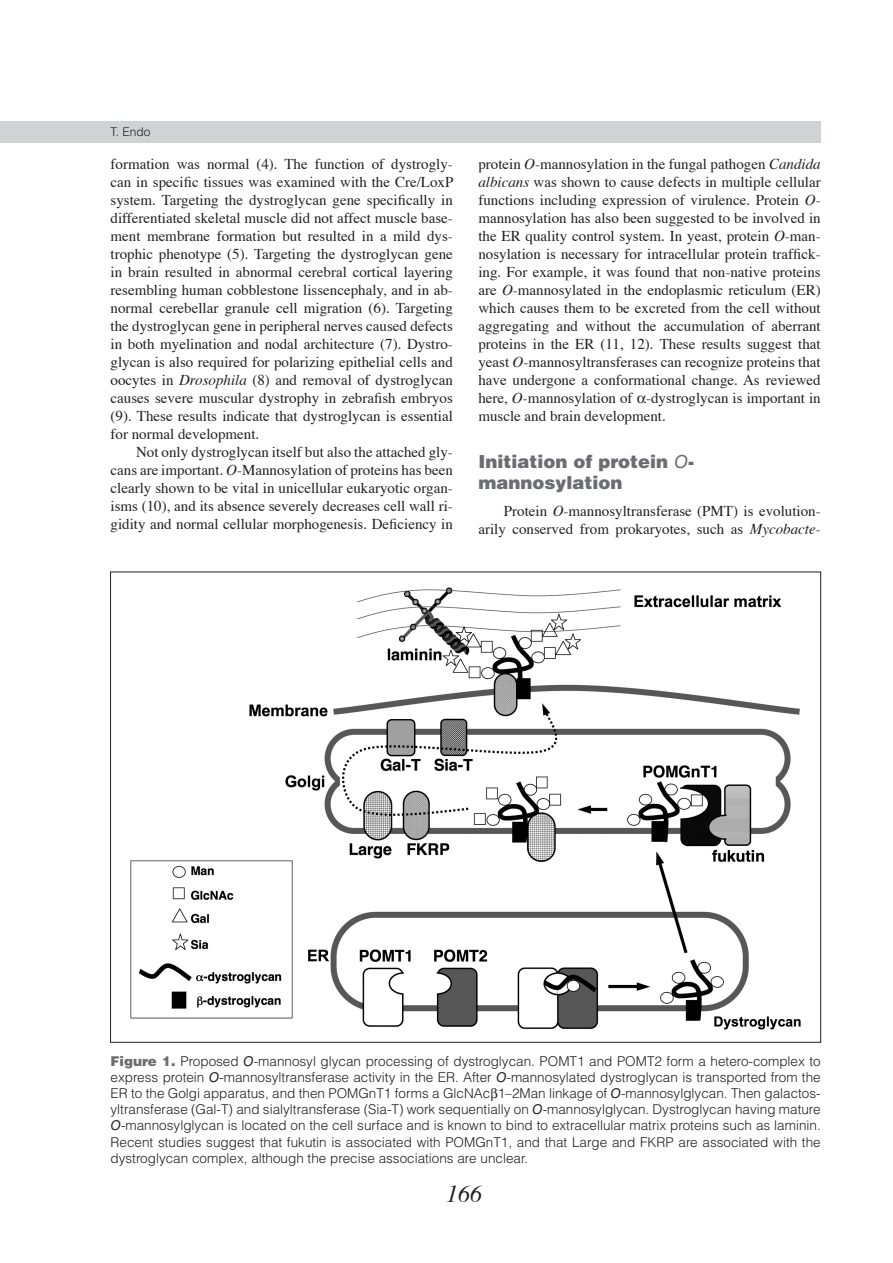
<style>
.page{position:relative;width:893px;height:1263px;background:#fff}
.page>*{position:absolute;margin:0;border:0;box-sizing:border-box;transform-origin:0 0}
.t1{font:italic 24px "Times";color:#231f20}
.Paragrafo{font:900 18px/21.6px "Helvetica LT Std";color:#6c6d70}
.Testo{font:15px/18px "Times";color:#231f20;text-align:justify}
.didascalia{font:300 13.5px/16.2px "Helvetica LT Std";color:#231f20;text-align:justify}
.testatina_sinistra{font:300 12px "Helvetica LT Std";color:#231f20}
.s1{font-style:italic}
.s2{font-weight:400;font-style:italic}
.s3{font-weight:900;color:#6c6d70}
</style>
<div class="page">
<div style="left:0;top:121px;width:821px;height:21px;background:#d1d2d4"></div>
<img style="left:130px;top:587px;width:671px;height:443px">
<p class="testatina_sinistra" style="left:111px;top:124px;width:42px">T. Endo</p>
<p class="Testo" style="left:111px;top:155px;width:344px">formation was normal (4). The function of dystrogly&shy;can in specific tissues was examined with the Cre/LoxP system. Targeting the dystroglycan gene specifically in differentiated skeletal muscle did not affect muscle base&shy;ment membrane formation but resulted in a mild dys&shy;trophic phenotype (5). Targeting the dystroglycan gene in brain resulted in abnormal cerebral cortical layering resembling human cobblestone lissencephaly, and in ab&shy;normal cerebellar granule cell migration (6). Targeting the dystroglycan gene in peripheral nerves caused defects in both myelination and nodal architecture (7). Dystro&shy;glycan is also required for polarizing epithelial cells and oocytes in <span class="s1">Drosophila</span> (8) and removal of dystroglycan causes severe muscular dystrophy in zebrafish embryos (9). These results indicate that dystroglycan is essential for normal development.</p>
<p class="Testo" style="left:111px;top:443px;width:344px;text-indent:26px">Not only dystroglycan itself but also the attached gly&shy;cans are important. <span class="s1">O</span>-Mannosylation of proteins has been clearly shown to be vital in unicellular eukaryotic organ&shy;isms (10), and its absence severely decreases cell wall ri&shy;gidity and normal cellular morphogenesis. Deficiency in</p>
<p class="Testo" style="left:478px;top:155px;width:344px">protein <span class="s1">O</span>-mannosylation in the fungal pathogen <span class="s1">Candida albicans</span> was shown to cause defects in multiple cellular functions including expression of virulence. Protein <span class="s1">O&shy;</span>mannosylation has also been suggested to be involved in the ER quality control system. In yeast, protein <span class="s1">O</span>-man&shy;nosylation is necessary for intracellular protein traffick&shy;ing. For example, it was found that non-native proteins are <span class="s1">O</span>-mannosylated in the endoplasmic reticulum (ER) which causes them to be excreted from the cell without aggregating and without the accumulation of aberrant proteins in the ER (11, 12). These results suggest that yeast <span class="s1">O</span>-mannosyltransferases can recognize proteins that have undergone a conformational change. As reviewed here, <span class="s1">O</span>-mannosylation of -dystroglycan is important in muscle and brain development.</p>
<p class="Paragrafo" style="left:478px;top:450px;width:217px">Initiation of protein <span class="s2">O&shy;</span>mannosylation</p>
<p class="Testo" style="left:478px;top:503px;width:344px;text-align:right">Protein <span class="s1">O</span>-mannosyltransferase (PMT) is evolution&shy;arily conserved from prokaryotes, such as <span class="s1">Mycobacte-</span></p>
<p class="didascalia" style="left:111px;top:1053px;width:712px"><span class="s3">Figure 1.</span> Proposed <span class="s2">O</span>-mannosyl glycan processing of dystroglycan. POMT1 and POMT2 form a hetero-complex to express protein <span class="s2">O</span>-mannosyltransferase activity in the ER. After <span class="s2">O</span>-mannosylated dystroglycan is transported from the ER to the Golgi apparatus, and then POMGnT1 forms a GlcNAc 1–2Man linkage of <span class="s2">O</span>-mannosylglycan. Then galactos&shy;yltransferase (Gal-T) and sialyltransferase (Sia-T) work sequentially on <span class="s2">O</span>-mannosylglycan. Dystroglycan having mature <span class="s2">O</span>-mannosylglycan is located on the cell surface and is known to bind to extracellular matrix proteins such as laminin.<br>Recent studies suggest that fukutin is associated with POMGnT1, and that Large and FKRP are associated with the dystroglycan complex, although the precise associations are unclear.</p>
<p class="t1" style="left:446px;top:1179px;width:37px">166</p>
</div>
